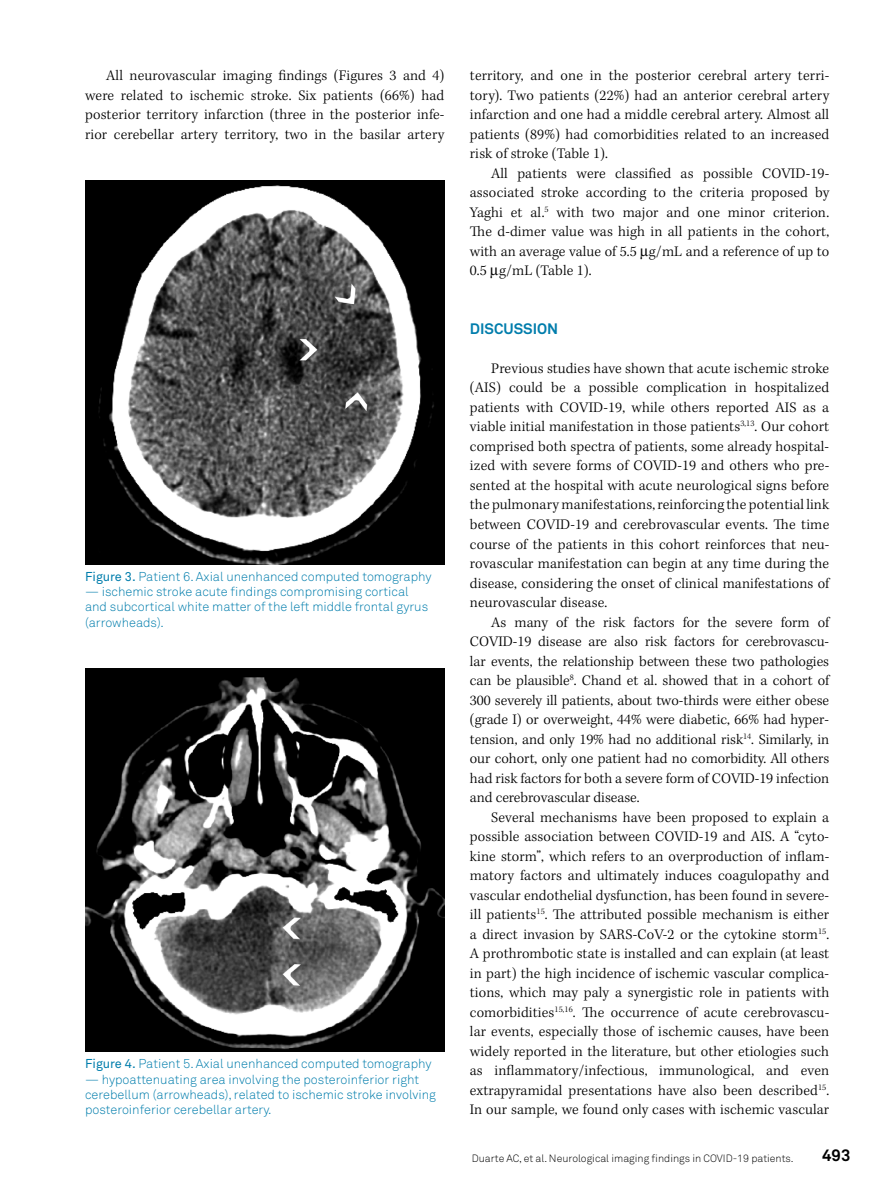
<style>
.page{position:relative;width:893px;height:1191px;background:#fff}
.page>*{position:absolute;margin:0;border:0;box-sizing:border-box;transform-origin:0 0}
.t1{font:700 16.5px "Akkurat Pro";color:#000}
.t2{font:300 15px/19.5px "Kepler Std";letter-spacing:.01em;color:#000;text-align:justify}
.t3{font:700 15px "Akkurat Pro";color:#007dac}
.t4{font:12.75px/15.3px "Akkurat Light Pro";color:#007dac}
.t5{font:10.5px "Akkurat Light Pro";color:#000}
.s1{font-family:"Akkurat Pro"}
</style>
<div class="page">
<img style="left:85px;top:181px;width:359px;height:383px">
<img style="left:85px;top:668px;width:359px;height:384px">
<p class="t2" style="left:85px;top:67px;width:361px;text-indent:21px">All neurovascular imaging findings (Figures 3 and 4) were related to ischemic stroke. Six patients (66%) had posterior territory infarction (three in the posterior infe&shy;rior cerebellar artery territory, two in the basilar artery</p>
<p class="t2" style="left:470px;top:67px;width:361px">territory, and one in the posterior cerebral artery terri&shy;tory). Two patients (22%) had an anterior cerebral artery infarction and one had a middle cerebral artery. Almost all patients (89%) had comorbidities related to an increased risk of stroke (Table 1).</p>
<p class="t2" style="left:470px;top:164px;width:361px;text-indent:21px">All patients were classified as possible COVID-19- associated stroke according to the criteria proposed by Yaghi et al.<sup>5</sup> with two major and one minor criterion.<br>The d-dimer value was high in all patients in the cohort, with an average value of 5.5 g/mL and a reference of up to 0.5 g/mL (Table 1).</p>
<p class="t4" style="left:85px;top:569px;width:348px"><span class="s1">Figure 3.</span> Patient 6. Axial unenhanced computed tomography</p>
<p class="t4" style="left:85px;top:584px;width:345px">— ischemic stroke acute findings compromising cortical and subcortical white matter of the left middle frontal gyrus (arrowheads).</p>
<p class="t4" style="left:85px;top:1056px;width:348px"><span class="s1">Figure 4.</span> Patient 5. Axial unenhanced computed tomography</p>
<p class="t4" style="left:85px;top:1071px;width:353px">— hypoattenuating area involving the posteroinferior right cerebellum (arrowheads), related to ischemic stroke involving posteroinferior cerebellar artery.</p>
<p class="t3" style="left:470px;top:319px;width:90px">DISCUSSION</p>
<p class="t2" style="left:470px;top:359px;width:361px;text-indent:21px">Previous studies have shown that acute ischemic stroke (AIS) could be a possible complication in hospitalized patients with COVID-19, while others reported AIS as a viable initial manifestation in those patients<sup>3,13</sup>. Our cohort comprised both spectra of patients, some already hospital&shy;ized with severe forms of COVID-19 and others who pre&shy;sented at the hospital with acute neurological signs before the pulmonary manifestations, reinforcing the potential link between COVID-19 and cerebrovascular events. The time course of the patients in this cohort reinforces that neu&shy;rovascular manifestation can begin at any time during the disease, considering the onset of clinical manifestations of neurovascular disease.</p>
<p class="t2" style="left:470px;top:613px;width:361px;text-indent:21px">As many of the risk factors for the severe form of COVID-19 disease are also risk factors for cerebrovascu&shy;lar events, the relationship between these two pathologies can be plausible<sup>8</sup>. Chand et al. showed that in a cohort of 300 severely ill patients, about two-thirds were either obese (grade I) or overweight, 44% were diabetic, 66% had hyper&shy;tension, and only 19% had no additional risk<sup>14</sup>. Similarly, in our cohort, only one patient had no comorbidity. All others had risk factors for both a severe form of COVID-19 infection and cerebrovascular disease.</p>
<p class="t2" style="left:470px;top:808px;width:361px;text-indent:21px">Several mechanisms have been proposed to explain a possible association between COVID-19 and AIS. A “cyto&shy;kine storm”, which refers to an overproduction of inflam&shy;matory factors and ultimately induces coagulopathy and vascular endothelial dysfunction, has been found in severe&shy;ill patients<sup>15</sup>. The attributed possible mechanism is either a direct invasion by SARS-CoV-2 or the cytokine storm<sup>15</sup>.<br>A prothrombotic state is installed and can explain (at least in part) the high incidence of ischemic vascular complica&shy;tions, which may paly a synergistic role in patients with comorbidities<sup>15,16</sup>. The occurrence of acute cerebrovascu&shy;lar events, especially those of ischemic causes, have been widely reported in the literature, but other etiologies such as inflammatory/infectious, immunological, and even extrapyramidal presentations have also been described<sup>15</sup>.<br>In our sample, we found only cases with ischemic vascular</p>
<p class="t5" style="left:472px;top:1151px;width:323px">Duarte AC, et al. Neurological imaging findings in COVID-19 patients.</p>
<p class="t1" style="left:822px;top:1145px;width:30px">493</p>
</div>
